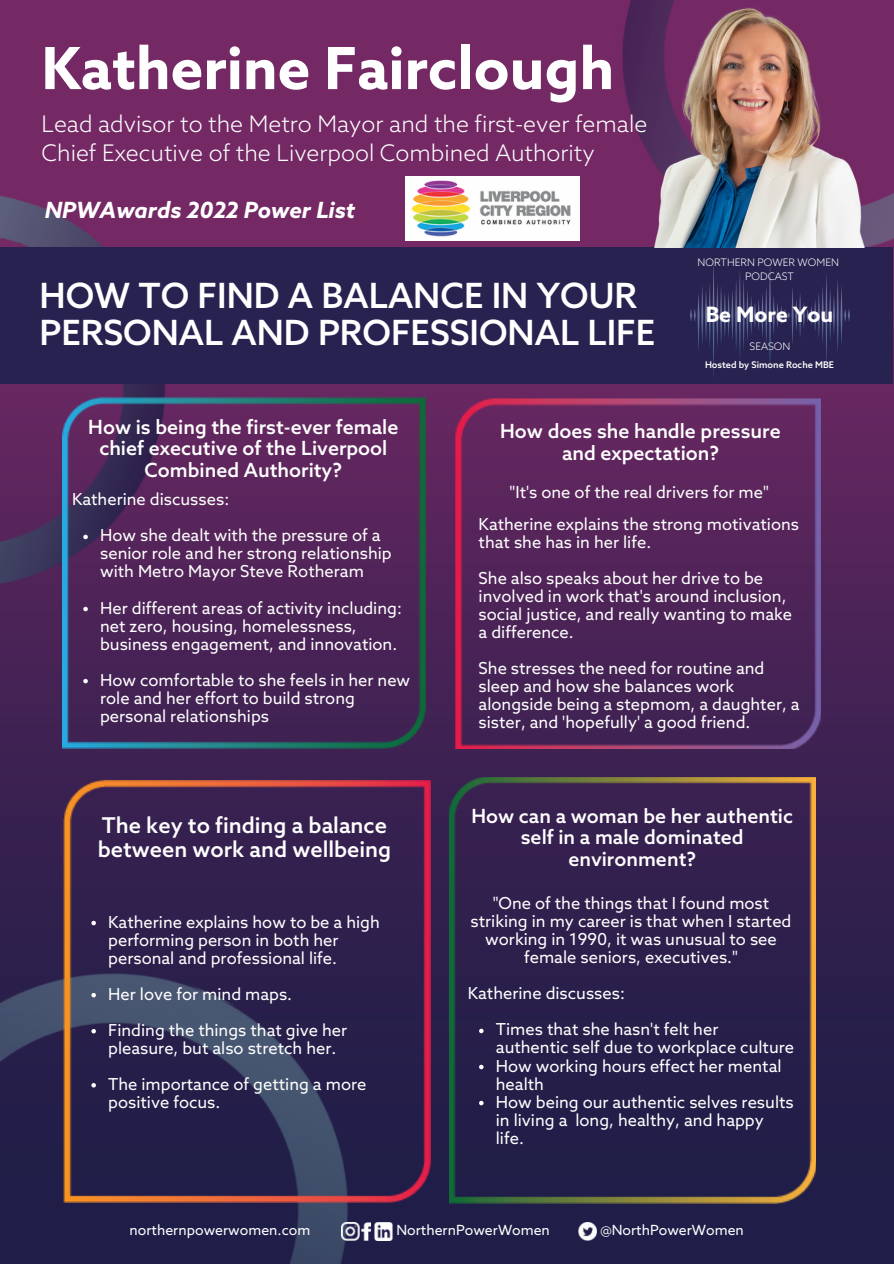
<style>
.page{position:relative;width:894px;height:1264px;background:#fff}
.page>*{position:absolute;margin:0;border:0;box-sizing:border-box;transform-origin:0 0}
.t1{font:700 58.2px "Azo Sans";color:#fff}
.t2{font:500 34.8px/37.2px "Azo Sans";color:#fff}
.t3{font:300 22.8px/29.2px "Azo Sans";color:#fff}
.t4{font:italic 700 22.35px "Azo Sans";color:#fff}
.t5{font:500 21.75px/23.9px "Azo Sans";color:#fff}
.t6{font:700 21.15px "Azo Sans";color:#fff}
.t7{font:500 19.5px/21.5px "Azo Sans";color:#fff;text-align:center}
.t8{font:16.5px/18px "Azo Sans";color:#fff}
.t9{font:13.95px "Azo Sans";color:#fff}
.t10{font:300 10.35px/13.4px "Azo Sans";color:#fff;text-align:center}
.t11{font:500 9.15px "Azo Sans";color:#fff}
</style>
<div class="page">
<div style="left:0;top:0;width:893px;height:1263px;background:#742965"></div>
<img style="left:0;top:311px;width:893px;height:952px">
<img style="left:0;top:894px;width:425px;height:369px">
<img style="left:0;top:195px;width:211px;height:440px">
<img style="left:63px;top:397px;width:362px;height:351px">
<img style="left:449px;top:777px;width:366px;height:426px">
<img style="left:375px;top:1222px;width:18px;height:18px">
<img style="left:362px;top:1222px;width:9px;height:18px">
<img style="left:341px;top:1222px;width:18px;height:18px">
<img style="left:578px;top:1222px;width:18px;height:18px">
<img style="left:455px;top:397px;width:365px;height:351px">
<img style="left:64px;top:780px;width:366px;height:422px">
<div style="left:0;top:247px;width:892px;height:137px;background:#282250"></div>
<img style="left:622px;top:0;width:266px;height:247px">
<img style="left:405px;top:176px;width:174px;height:64px">
<svg style="left:91px;top:920px;width:5px;height:5px"></svg>
<svg style="left:91px;top:992px;width:5px;height:5px"></svg>
<svg style="left:91px;top:1028px;width:5px;height:5px"></svg>
<svg style="left:91px;top:1082px;width:5px;height:5px"></svg>
<svg style="left:83px;top:534px;width:5px;height:5px"></svg>
<svg style="left:83px;top:606px;width:5px;height:5px"></svg>
<svg style="left:83px;top:679px;width:5px;height:4px"></svg>
<svg style="left:479px;top:1028px;width:4px;height:5px"></svg>
<svg style="left:479px;top:1064px;width:4px;height:5px"></svg>
<svg style="left:479px;top:1100px;width:4px;height:5px"></svg>
<img style="left:690px;top:264px;width:159px;height:112px">
<h1 class="t1" style="left:41px;top:38px;width:574px">Katherine Fairclough</h1>
<h3 class="t3" style="left:41px;top:111px;width:607px">Lead advisor to the Metro Mayor and the first-ever female<br>Chief Executive of the Liverpool Combined Authority</h3>
<h3 class="t4" style="left:45px;top:199px;width:312px">NPWAwards 2022 Power List</h3>
<h2 class="t2" style="left:39px;top:279px;width:617px">HOW TO FIND A BALANCE IN YOUR<br>PERSONAL AND PROFESSIONAL LIFE</h2>
<p class="t10" style="left:697px;top:257px;width:143px">NORTHERN POWER WOMEN<br>PODCAST</p>
<p class="t6" style="left:705px;top:303px;width:129px">Be More You</p>
<p class="t11" style="left:704px;top:360px;width:130px">Hosted by Simone Roche MBE</p>
<p class="t10" style="left:749px;top:340px;width:42px">SEASON</p>
<p class="t7" style="left:88px;top:418px;width:311px">How is being the first-ever female chief executive of the Liverpool<br>Combined Authority?</p>
<p class="t8" style="left:72px;top:492px;width:159px">Katherine discusses:</p>
<p class="t8" style="left:100px;top:528px;width:293px">How she dealt with the pressure of a senior role and her strong relationship with Metro Mayor Steve Rotheram</p>
<p class="t8" style="left:100px;top:600px;width:303px">Her different areas of activity including: net zero, housing, homelessness, business engagement, and innovation.</p>
<p class="t8" style="left:100px;top:672px;width:311px">How comfortable to she feels in her new role and her effort to build strong personal relationships</p>
<h3 class="t5" style="left:98px;top:815px;width:295px">The key to finding a balance between work and wellbeing</h3>
<p class="t8" style="left:108px;top:914px;width:273px">Katherine explains how to be a high performing person in both her personal and professional life.</p>
<p class="t8" style="left:108px;top:977px;width:240px;line-height:36px">Her love for mind maps.<br>Finding the things that give her</p>
<p class="t8" style="left:108px;top:1031px;width:259px;line-height:36px">pleasure, but also stretch her.<br>The importance of getting a more</p>
<p class="t8" style="left:108px;top:1094px;width:114px">positive focus.</p>
<p class="t7" style="left:500px;top:422px;width:282px">How does she handle pressure and expectation?</p>
<p class="t8" style="left:509px;top:484px;width:261px">"It's one of the real drivers for me"</p>
<p class="t8" style="left:478px;top:516px;width:322px">Katherine explains the strong motivations that she has in her life.</p>
<p class="t8" style="left:478px;top:570px;width:315px">She also speaks about her drive to be involved in work that's around inclusion, social justice, and really wanting to make a difference.</p>
<p class="t8" style="left:478px;top:660px;width:322px">She stresses the need for routine and sleep and how she balances work alongside being a stepmom, a daughter, a sister, and 'hopefully' a good friend.</p>
<p class="t7" style="left:471px;top:807px;width:323px">How can a woman be her authentic self in a male dominated environment?</p>
<p class="t8" style="left:470px;top:895px;width:322px;text-align:center">"One of the things that I found most striking in my career is that when I started working in 1990, it was unusual to see female seniors, executives."</p>
<p class="t8" style="left:467px;top:985px;width:159px">Katherine discusses:</p>
<p class="t8" style="left:495px;top:1021px;width:300px">Times that she hasn't felt her authentic self due to workplace culture<br>How working hours effect her mental health<br>How being our authentic selves results in living a long, healthy, and happy life.</p>
<p class="t9" style="left:130px;top:1222px;width:182px">northernpowerwomen.com</p>
<p class="t9" style="left:396px;top:1222px;width:155px">NorthernPowerWomen</p>
<p class="t9" style="left:600px;top:1222px;width:145px">@NorthPowerWomen</p>
</div>
